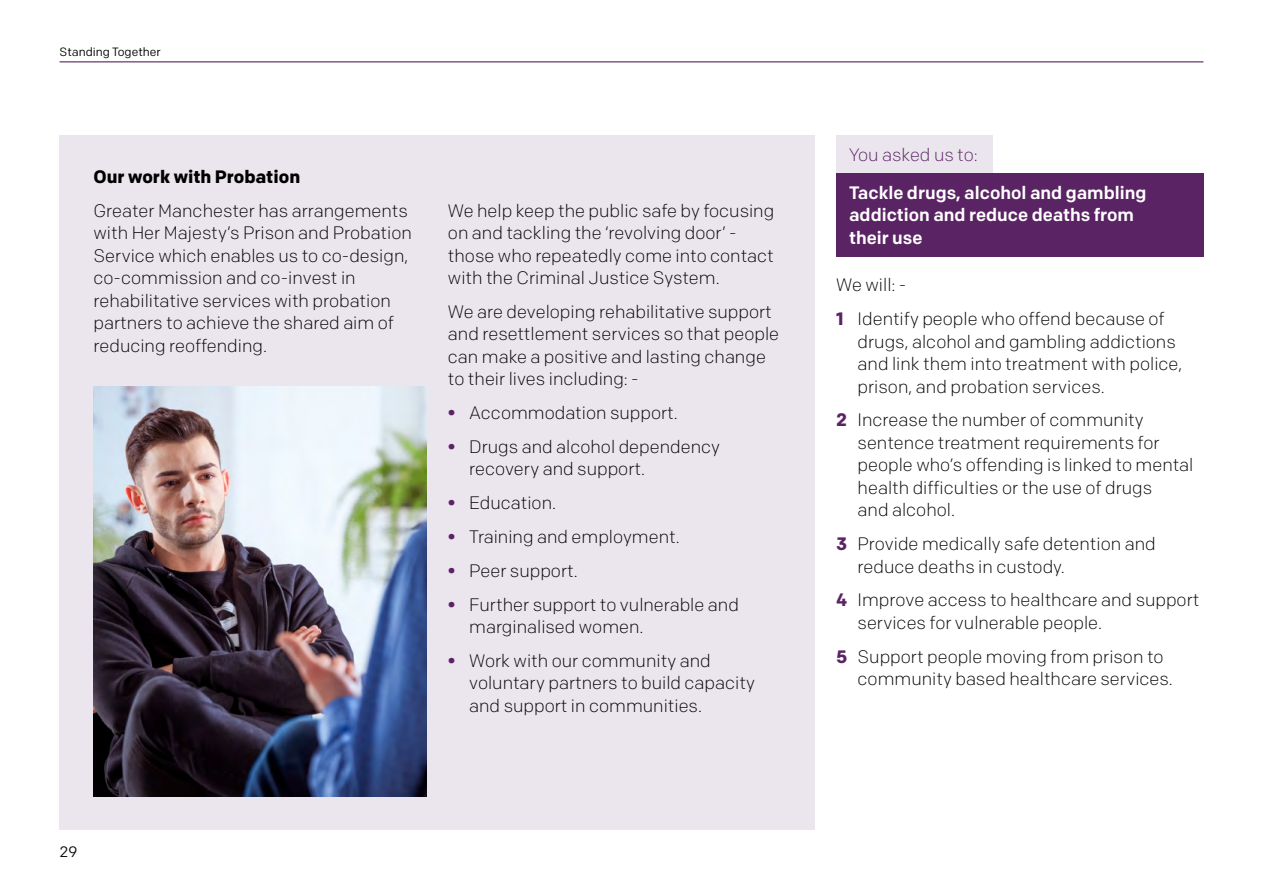
<style>
.page{position:relative;width:1263px;height:893px;background:#fff}
.page>*{position:absolute;margin:0;border:0;box-sizing:border-box;transform-origin:0 0}
.P_Bullet_GMCA{font:300 18px/22.5px "Colfax";color:#000}
.P_GMCA{font:300 18px/22.5px "Colfax";color:#000}
.H3_GMCA__P_accessibi{font:500 18px/22.5px "Colfax";color:#fff}
.H3_GMCA__H1_accessib{font:700 18px "Colfax";color:#000}
.H3_GMCA__P_accessibi-2{font:300 18px "Colfax";color:#5a2363}
.t1{font:15px "Colfax";color:#000}
.t2{font:12px "Colfax";color:#000}
.s1{font-weight:900;color:#5a2363}
.s2{font-weight:700;color:#5a2363}
</style>
<div class="page">
<div style="left:60px;top:135px;width:755px;height:695px;background:#ebe5ee"></div>
<img style="left:94px;top:387px;width:333px;height:409px">
<div style="left:836px;top:135px;width:157px;height:39px;background:#ebe5ee"></div>
<div style="left:836px;top:174px;width:367px;height:83px;background:#5a2363"></div>
<hr style="left:60px;top:61px;width:1143px;height:1px;background:#5a2363">
<p class="t2" style="left:60px;top:44px;width:103px">Standing Together</p>
<h1 class="H3_GMCA__H1_accessib" style="left:94px;top:166px;width:208px">Our work with Probation</h1>
<p class="P_GMCA" style="left:94px;top:199px;width:320px">Greater Manchester has arrangements with Her Majesty’s Prison and Probation Service which enables us to co-design, co-commission and co-invest in rehabilitative services with probation partners to achieve the shared aim of reducing reoffending.</p>
<p class="P_GMCA" style="left:448px;top:199px;width:328px">We help keep the public safe by focusing on and tackling the ‘revolving door’ - those who repeatedly come into contact with the Criminal Justice System.</p>
<p class="P_GMCA" style="left:448px;top:300px;width:333px">We are developing rehabilitative support and resettlement services so that people can make a positive and lasting change to their lives including: -</p>
<p class="P_Bullet_GMCA" style="left:448px;top:402px;width:231px"><span class="s1">•</span> Accommodation support.</p>
<p class="P_Bullet_GMCA" style="left:469px;top:435px;width:252px;text-indent:-21px"><span class="s1">•</span> Drugs and alcohol dependency recovery and support.</p>
<p class="P_Bullet_GMCA" style="left:448px;top:492px;width:110px"><span class="s1">•</span> Education.</p>
<p class="P_Bullet_GMCA" style="left:448px;top:525px;width:233px"><span class="s1">•</span> Training and employment.</p>
<p class="P_Bullet_GMCA" style="left:448px;top:559px;width:131px"><span class="s1">•</span> Peer support.</p>
<p class="P_Bullet_GMCA" style="left:469px;top:593px;width:271px;text-indent:-21px"><span class="s1">•</span> Further support to vulnerable and marginalised women.</p>
<p class="P_Bullet_GMCA" style="left:469px;top:649px;width:287px;text-indent:-21px"><span class="s1">•</span> Work with our community and voluntary partners to build capacity and support in communities.</p>
<p class="t1" style="left:60px;top:843px;width:19px">29</p>
<p class="H3_GMCA__P_accessibi-2" style="left:849px;top:144px;width:130px">You asked us to:</p>
<p class="H3_GMCA__P_accessibi" style="left:849px;top:181px;width:299px">Tackle drugs, alcohol and gambling addiction and reduce deaths from their use</p>
<p class="P_GMCA" style="left:836px;top:274px;width:72px">We will: -</p>
<p class="P_Bullet_GMCA" style="left:857px;top:308px;width:326px;text-indent:-21px"><span class="s2">1</span> Identify people who offend because of drugs, alcohol and gambling addictions and link them into treatment with police, prison, and probation services.</p>
<p class="P_Bullet_GMCA" style="left:857px;top:409px;width:337px;text-indent:-21px"><span class="s2">2</span> Increase the number of community sentence treatment requirements for people who’s offending is linked to mental health difficulties or the use of drugs<br>and alcohol.</p>
<p class="P_Bullet_GMCA" style="left:857px;top:533px;width:300px;text-indent:-21px"><span class="s2">3</span> Provide medically safe detention and reduce deaths in custody.</p>
<p class="P_Bullet_GMCA" style="left:857px;top:589px;width:343px;text-indent:-21px"><span class="s2">4</span> Improve access to healthcare and support services for vulnerable people.</p>
<p class="P_Bullet_GMCA" style="left:857px;top:645px;width:317px;text-indent:-21px"><span class="s2">5</span> Support people moving from prison to community based healthcare services.</p>
</div>
